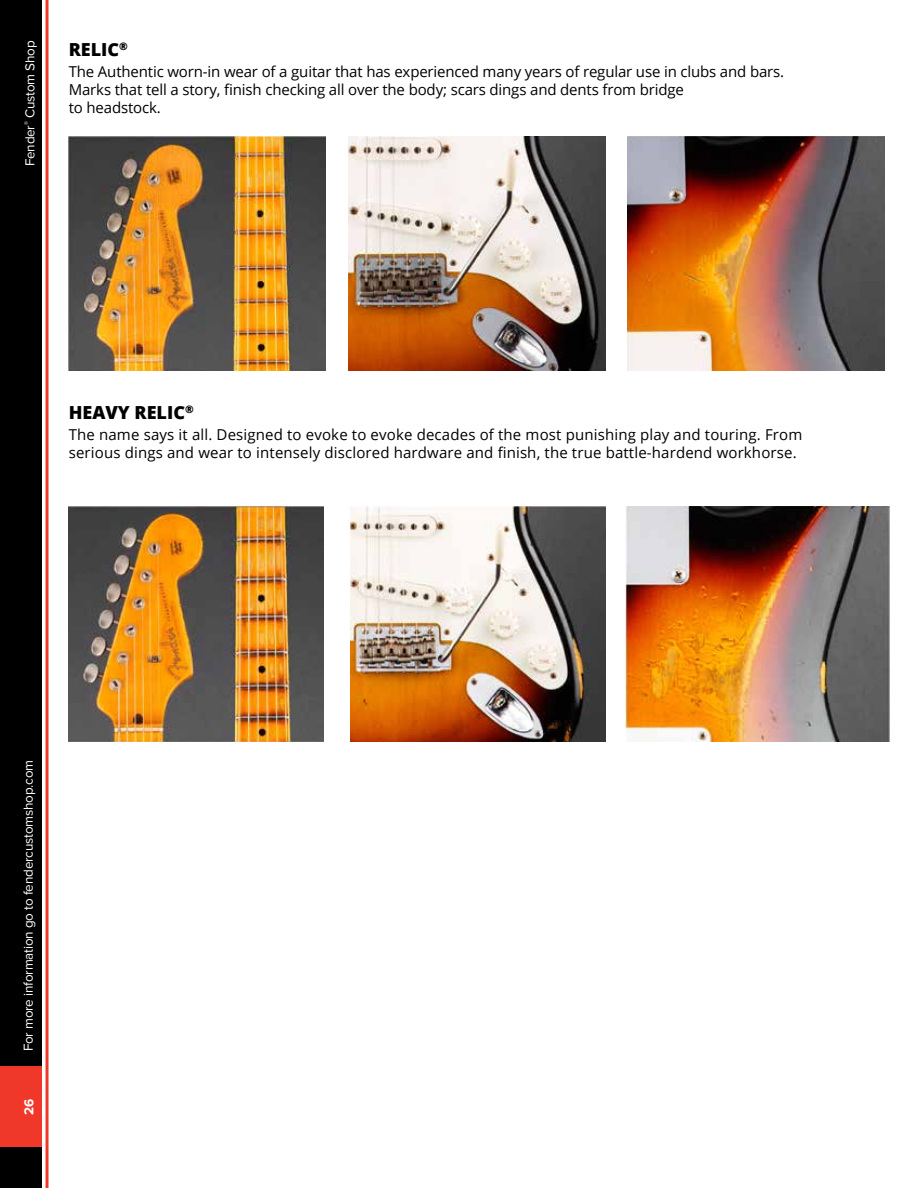
<style>
.page{position:relative;width:918px;height:1188px;background:#fff}
.page>*{position:absolute;margin:0;border:0;box-sizing:border-box;transform-origin:0 0}
.t1{font:800 18px "Open Sans";color:#000}
.t2{font:15px/18px "Open Sans";letter-spacing:-.01em;color:#000}
.t3{font:15px/18px "Open Sans";letter-spacing:.01em;color:#000}
.t4{font:13.5px "Proxima Nova";letter-spacing:-.015em;color:#fff}
.t5{font:700 13.5px "Proxima Nova";color:#fff}
</style>
<div class="page">
<div style="left:0;top:0;width:42px;height:1188px;background:#000"></div>
<div style="left:0;top:1066px;width:42px;height:82px;background:#ef3829"></div>
<hr style="left:46px;top:0;width:3px;height:1188px;background:#ef3829">
<img style="left:349px;top:136px;width:257px;height:235px">
<img style="left:350px;top:507px;width:256px;height:235px">
<img style="left:69px;top:506px;width:255px;height:236px">
<img style="left:625px;top:506px;width:265px;height:236px">
<img style="left:69px;top:136px;width:257px;height:235px">
<img style="left:628px;top:136px;width:257px;height:235px">
<p class="t4" style="left:22px;top:166px;width:127px;rotate:-90deg">Fender<sup>®</sup> Custom Shop</p>
<p class="t1" style="left:69px;top:36px;width:61px">RELIC<sup>®</sup></p>
<p class="t2" style="left:69px;top:62px;width:717px">The Authentic worn-in wear of a guitar that has experienced many years of regular use in clubs and bars.<br>Marks that tell a story, finish checking all over the body; scars dings and dents from bridge<br>to headstock.</p>
<p class="t1" style="left:69px;top:399px;width:126px">HEAVY RELIC<sup>®</sup></p>
<p class="t3" style="left:69px;top:425px;width:735px">The name says it all. Designed to evoke to evoke decades of the most punishing play and touring. From serious dings and wear to intensely disclored hardware and finish, the true battle-hardend workhorse.</p>
<p class="t4" style="left:21px;top:1051px;width:293px;rotate:-90deg">For more information go to fendercustomshop.com</p>
<p class="t5" style="left:21px;top:1115px;width:18px;rotate:-90deg">26</p>
</div>
